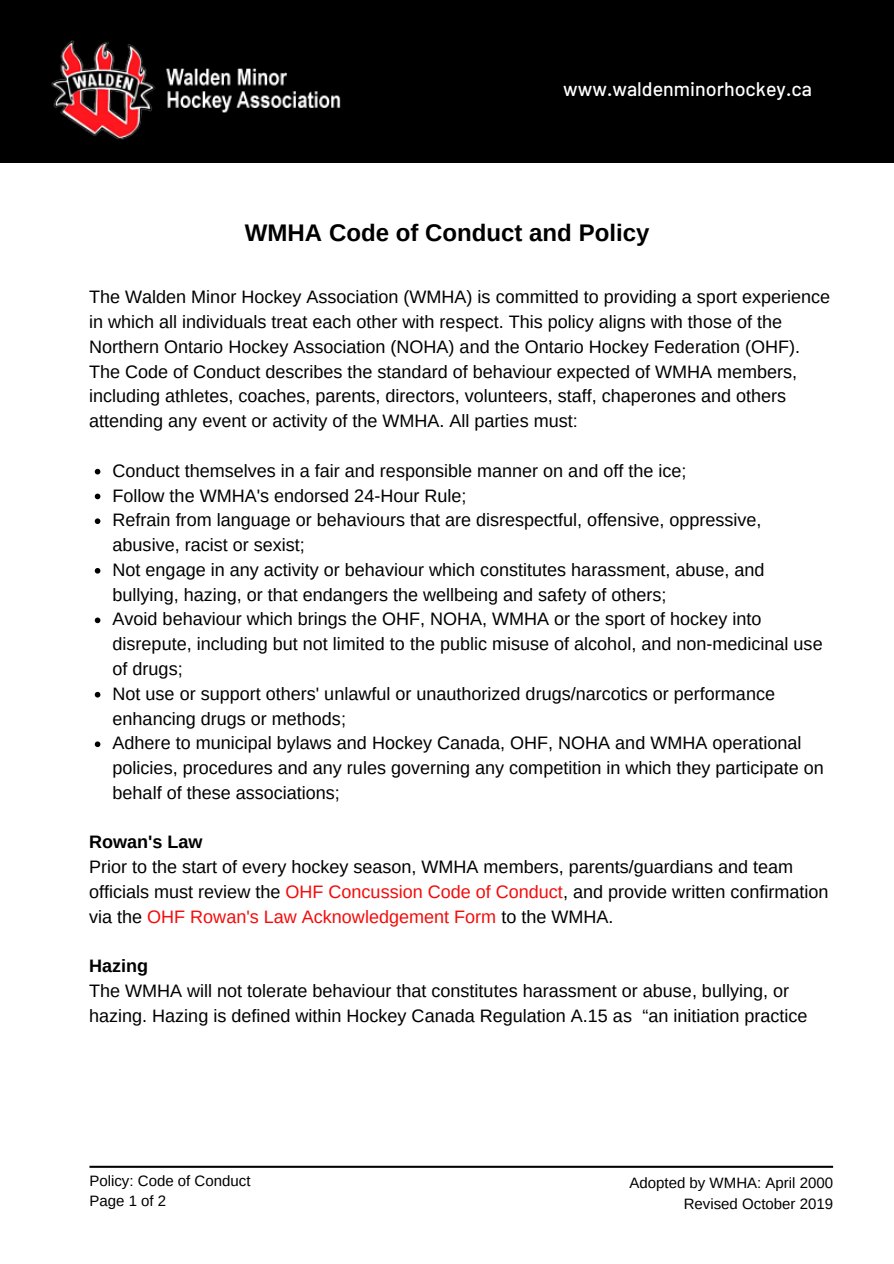
<style>
.page{position:relative;width:894px;height:1264px;background:#fff}
.page>*{position:absolute;margin:0;border:0;box-sizing:border-box;transform-origin:0 0}
.t1{font:700 24px "Arimo";color:#000}
.t2{font:500 19.65px "Barlow";color:#fff}
.t3{font:18px/24.8px "Arimo";color:#000}
.t4{font:700 18px "Arimo";color:#000}
.t5{font:15px/20.2px "Arimo";color:#000;text-align:right}
.s1{color:#f40b0b}
</style>
<div class="page">
<div style="left:0;top:0;width:893px;height:162px;background:#000"></div>
<img style="left:51px;top:40px;width:290px;height:100px">
<svg style="left:95px;top:469px;width:5px;height:5px"></svg>
<svg style="left:95px;top:493px;width:5px;height:6px"></svg>
<svg style="left:95px;top:518px;width:5px;height:6px"></svg>
<svg style="left:95px;top:568px;width:5px;height:5px"></svg>
<svg style="left:95px;top:617px;width:5px;height:6px"></svg>
<svg style="left:95px;top:692px;width:5px;height:5px"></svg>
<svg style="left:95px;top:741px;width:5px;height:6px"></svg>
<svg style="left:89px;top:1165px;width:743px;height:2px"></svg>
<p class="t2" style="left:563px;top:77px;width:250px">www.waldenminorhockey.ca</p>
<h1 class="t1" style="left:245px;top:219px;width:406px">WMHA Code of Conduct and Policy</h1>
<p class="t3" style="left:89px;top:284px;width:742px">The Walden Minor Hockey Association (WMHA) is committed to providing a sport experience in which all individuals treat each other with respect. This policy aligns with those of the Northern Ontario Hockey Association (NOHA) and the Ontario Hockey Federation (OHF).<br>The Code of Conduct describes the standard of behaviour expected of WMHA members, including athletes, coaches, parents, directors, volunteers, staff, chaperones and others attending any event or activity of the WMHA. All parties must:</p>
<p class="t3" style="left:112px;top:458px;width:712px">Conduct themselves in a fair and responsible manner on and off the ice;<br>Follow the WMHA's endorsed 24-Hour Rule;<br>Refrain from language or behaviours that are disrespectful, offensive, oppressive, abusive, racist or sexist;<br>Not engage in any activity or behaviour which constitutes harassment, abuse, and bullying, hazing, or that endangers the wellbeing and safety of others;<br>Avoid behaviour which brings the OHF, NOHA, WMHA or the sport of hockey into disrepute, including but not limited to the public misuse of alcohol, and non-medicinal use of drugs;<br>Not use or support others' unlawful or unauthorized drugs/narcotics or performance enhancing drugs or methods;<br>Adhere to municipal bylaws and Hockey Canada, OHF, NOHA and WMHA operational policies, procedures and any rules governing any competition in which they participate on behalf of these associations;</p>
<p class="t4" style="left:89px;top:832px;width:115px">Rowan's Law</p>
<p class="t3" style="left:89px;top:854px;width:740px">Prior to the start of every hockey season, WMHA members, parents/guardians and team officials must review the <span class="s1">OHF Concussion Code of Conduct</span>, and provide written confirmation via the <span class="s1">OHF Rowan's Law Acknowledgement Form</span> to the WMHA.</p>
<p class="t4" style="left:89px;top:956px;width:60px">Hazing</p>
<p class="t3" style="left:89px;top:978px;width:719px">The WMHA will not tolerate behaviour that constitutes harassment or abuse, bullying, or hazing. Hazing is defined within Hockey Canada Regulation A.15 as “an initiation practice</p>
<p class="t5" style="left:89px;top:1170px;width:162px;text-align:left">Policy: Code of Conduct<br>Page 1 of 2</p>
<p class="t5" style="left:629px;top:1172px;width:205px">Adopted by WMHA: April 2000<br>Revised October 2019</p>
</div>
